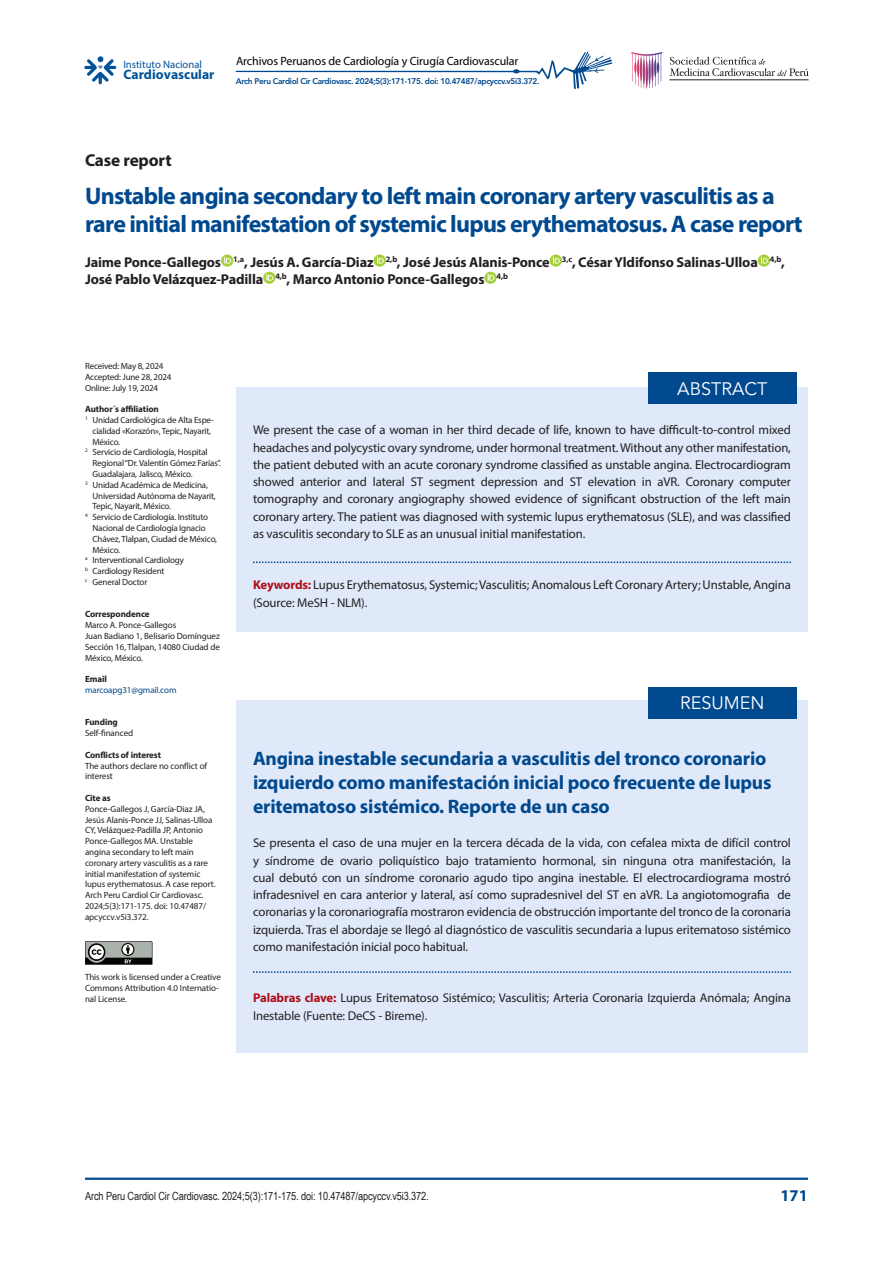
<style>
.page{position:relative;width:893px;height:1263px;background:#fff}
.page>*{position:absolute;margin:0;border:0;box-sizing:border-box;transform-origin:0 0}
.TITULO{font:700 24px/28.8px "Myriad Pro";letter-spacing:-.03em;color:#01498e}
.t1{font:700 19.5px/24px "Myriad Pro";letter-spacing:-.01em;color:#01498e}
.t2{font:18px "Avenir LT Std";color:#fff}
.TITULO-2{font:700 17.25px "Myriad Pro";letter-spacing:-.01em;color:#231f20}
.t3{font:700 16.5px "Myriad Pro";color:#01498e}
.AUTOR{font:700 14.25px "Myriad Pro";letter-spacing:-.01em;color:#231f20}
.t4{font:700 13.65px "Myriad Pro";color:#005299}
.TEXTO_RESUMEN{font:12.75px/17.2px "Myriad Pro";letter-spacing:-.01em;color:#231f20;text-align:justify}
.t5{font:12px "Myriad Pro";letter-spacing:-.01em;color:#000}
.t6{font:11.25px "Arial Narrow";letter-spacing:-.01em;color:#231f20}
.t7{font:10.65px "Myriad Pro";color:#005299}
.TEXTO_RECIBIDO_Y_APR{font:9px/10.8px "Myriad Pro";letter-spacing:-.015em;color:#231f20}
.TEXTO_RECIBIDO_Y_APR-2{font:700 9px "Myriad Pro";letter-spacing:-.01em;color:#231f20}
.TEXTO_RECIBIDO_Y_APR-3{font:9px "Myriad Pro";letter-spacing:-.01em;color:#01498e}
.t8{font:800 8.25px "Avenir LT Std";letter-spacing:-.04em;color:#01498e}
.s1{font-weight:700;color:#b00d15}
</style>
<div class="page">
<hr style="left:85px;top:1177px;width:723px;height:3px;background:#01498e">
<svg style="left:235px;top:52px;width:377px;height:37px"></svg>
<svg style="left:669px;top:57px;width:140px;height:19px"></svg>
<hr style="left:669px;top:80px;width:140px;height:1px;background:#231f20">
<svg style="left:631px;top:52px;width:31px;height:37px"></svg>
<svg style="left:84px;top:56px;width:32px;height:28px"></svg>
<div style="left:236px;top:387px;width:572px;height:245px;background:#dfe9fa"></div>
<div style="left:648px;top:372px;width:148px;height:31px;background:#01498e"></div>
<div style="left:236px;top:700px;width:572px;height:353px;background:#dfe9fa"></div>
<div style="left:648px;top:687px;width:149px;height:32px;background:#01498e"></div>
<svg style="left:253px;top:561px;width:538px;height:2px"></svg>
<svg style="left:253px;top:971px;width:538px;height:2px"></svg>
<svg style="left:85px;top:941px;width:68px;height:24px;background:#777b77"></svg>
<svg style="left:221px;top:254px;width:12px;height:13px"></svg>
<svg style="left:373px;top:254px;width:13px;height:13px"></svg>
<svg style="left:549px;top:254px;width:13px;height:13px"></svg>
<svg style="left:757px;top:254px;width:13px;height:13px"></svg>
<svg style="left:263px;top:272px;width:13px;height:12px"></svg>
<svg style="left:484px;top:272px;width:13px;height:12px"></svg>
<p class="t7" style="left:123px;top:58px;width:80px">Instituto Nacional</p>
<p class="t4" style="left:123px;top:65px;width:93px">Cardiovascular</p>
<p class="t5" style="left:236px;top:54px;width:284px">Archivos Peruanos de Cardiología y Cirugía Cardiovascular</p>
<p class="t8" style="left:236px;top:76px;width:305px">Arch Peru Cardiol Cir Cardiovasc. 2024;5(3):171-175. doi: 10.47487/apcyccv.v5i3.372.</p>
<p class="TITULO-2" style="left:85px;top:149px;width:88px">Case report</p>
<p class="TITULO" style="left:85px;top:180px;width:719px">Unstable angina secondary to left main coronary artery vasculitis as a rare initial manifestation of systemic lupus erythematosus. A case report</p>
<p class="AUTOR" style="left:85px;top:252px;width:701px">Jaime Ponce-Gallegos <sup>1,a</sup>, Jesús A. García-Diaz <sup>2,b</sup>, José Jesús Alanis-Ponce <sup>3,c</sup>, César Yldifonso Salinas-Ulloa <sup>4,b</sup>,</p>
<p class="AUTOR" style="left:85px;top:270px;width:425px">José Pablo Velázquez-Padilla <sup>4,b</sup>, Marco Antonio Ponce-Gallegos <sup>4,b</sup></p>
<p class="TEXTO_RECIBIDO_Y_APR" style="left:85px;top:360px;width:80px">Received: May 8, 2024</p>
<p class="TEXTO_RECIBIDO_Y_APR" style="left:85px;top:371px;width:88px">Accepted: June 28, 2024</p>
<p class="TEXTO_RECIBIDO_Y_APR" style="left:85px;top:382px;width:75px">Online: July 19, 2024</p>
<p class="TEXTO_RECIBIDO_Y_APR-2" style="left:85px;top:403px;width:75px">Author´s affiliation</p>
<p class="TEXTO_RECIBIDO_Y_APR" style="left:93px;top:414px;width:123px;text-indent:-8px"><sup>1</sup> Unidad Cardiológica de Alta Espe&shy;cialidad «Korazón», Tepic, Nayarit,<br>México.</p>
<p class="TEXTO_RECIBIDO_Y_APR" style="left:93px;top:447px;width:130px;text-indent:-8px"><sup>2</sup> Servicio de Cardiología, Hospital<br>Regional “Dr. Valentín Gómez Farías”.<br>Guadalajara, Jalisco, México.</p>
<p class="TEXTO_RECIBIDO_Y_APR" style="left:93px;top:479px;width:125px;text-indent:-8px"><sup>3</sup> Unidad Académica de Medicina,<br>Universidad Autónoma de Nayarit,<br>Tepic, Nayarit, México.</p>
<p class="TEXTO_RECIBIDO_Y_APR" style="left:93px;top:512px;width:126px;text-indent:-8px"><sup>4</sup> Servicio de Cardiología. Instituto<br>Nacional de Cardiología Ignacio<br>Chávez, Tlalpan, Ciudad de México,<br>México.</p>
<p class="TEXTO_RECIBIDO_Y_APR" style="left:85px;top:555px;width:100px"><sup>a</sup> Interventional Cardiology</p>
<p class="TEXTO_RECIBIDO_Y_APR" style="left:85px;top:566px;width:81px"><sup>b</sup> Cardiology Resident</p>
<p class="TEXTO_RECIBIDO_Y_APR" style="left:85px;top:576px;width:64px"><sup>c</sup> General Doctor</p>
<p class="TEXTO_RECIBIDO_Y_APR-2" style="left:85px;top:608px;width:66px">Correspondence</p>
<p class="TEXTO_RECIBIDO_Y_APR" style="left:85px;top:620px;width:93px">Marco A. Ponce-Gallegos</p>
<p class="TEXTO_RECIBIDO_Y_APR" style="left:85px;top:630px;width:136px;text-align:justify">Juan Badiano 1, Belisario Domínguez Sección 16, Tlalpan, 14080 Ciudad de México, México.</p>
<p class="TEXTO_RECIBIDO_Y_APR-2" style="left:85px;top:673px;width:23px">Email</p>
<p class="TEXTO_RECIBIDO_Y_APR-3" style="left:85px;top:684px;width:93px">marcoapg31@gmail.com</p>
<p class="TEXTO_RECIBIDO_Y_APR-2" style="left:85px;top:716px;width:34px">Funding</p>
<p class="TEXTO_RECIBIDO_Y_APR" style="left:85px;top:728px;width:50px">Self-financed</p>
<p class="TEXTO_RECIBIDO_Y_APR-2" style="left:85px;top:749px;width:78px">Conflicts of interest</p>
<p class="TEXTO_RECIBIDO_Y_APR" style="left:85px;top:760px;width:124px">The authors declare no conflict of</p>
<p class="TEXTO_RECIBIDO_Y_APR" style="left:85px;top:771px;width:29px">interest</p>
<p class="TEXTO_RECIBIDO_Y_APR-2" style="left:85px;top:792px;width:27px">Cite as</p>
<p class="TEXTO_RECIBIDO_Y_APR" style="left:85px;top:803px;width:132px">Ponce-Gallegos J, García-Diaz JA, Jesús Alanis-Ponce JJ, Salinas-Ulloa CY, Velázquez-Padilla JP, Antonio Ponce-Gallegos MA. Unstable angina secondary to left main coronary artery vasculitis as a rare initial manifestation of systemic lupus erythematosus. A case report.<br>Arch Peru Cardiol Cir Cardiovasc.<br>2024;5(3):171-175. doi: 10.47487/ apcyccv.v5i3.372.</p>
<p class="TEXTO_RECIBIDO_Y_APR" style="left:85px;top:972px;width:137px">This work is licensed under a Creative<br>Commons Attribution 4.0 Internatio&shy;nal License.</p>
<p class="t2" style="left:677px;top:378px;width:92px">ABSTRACT</p>
<p class="TEXTO_RESUMEN" style="left:253px;top:421px;width:539px">We present the case of a woman in her third decade of life, known to have difficult-to-control mixed headaches and polycystic ovary syndrome, under hormonal treatment. Without any other manifestation, the patient debuted with an acute coronary syndrome classified as unstable angina. Electrocardiogram showed anterior and lateral ST segment depression and ST elevation in aVR. Coronary computer tomography and coronary angiography showed evidence of significant obstruction of the left main coronary artery. The patient was diagnosed with systemic lupus erythematosus (SLE), and was classified as vasculitis secondary to SLE as an unusual initial manifestation.</p>
<p class="TEXTO_RESUMEN" style="left:253px;top:576px;width:539px"><span class="s1">Keywords:</span> Lupus Erythematosus, Systemic; Vasculitis; Anomalous Left Coronary Artery; Unstable, Angina (Source: MeSH - NLM).</p>
<p class="t2" style="left:680px;top:693px;width:86px">RESUMEN</p>
<p class="t1" style="left:253px;top:746px;width:520px">Angina inestable secundaria a vasculitis del tronco coronario izquierdo como manifestación inicial poco frecuente de lupus eritematoso sistémico. Reporte de un caso</p>
<p class="TEXTO_RESUMEN" style="left:253px;top:834px;width:539px">Se presenta el caso de una mujer en la tercera década de la vida, con cefalea mixta de difícil control y síndrome de ovario poliquístico bajo tratamiento hormonal, sin ninguna otra manifestación, la cual debutó con un síndrome coronario agudo tipo angina inestable. El electrocardiograma mostró infradesnivel en cara anterior y lateral, así como supradesnivel del ST en aVR. La angiotomografia de coronarias y la coronariografía mostraron evidencia de obstrucción importante del tronco de la coronaria izquierda. Tras el abordaje se llegó al diagnóstico de vasculitis secundaria a lupus eritematoso sistémico como manifestación inicial poco habitual.</p>
<p class="TEXTO_RESUMEN" style="left:253px;top:989px;width:539px"><span class="s1">Palabras clave:</span> Lupus Eritematoso Sistémico; Vasculitis; Arteria Coronaria Izquierda Anómala; Angina<br>Inestable (Fuente: DeCS - Bireme).</p>
<p class="t6" style="left:85px;top:1188px;width:345px">Arch Peru Cardiol Cir Cardiovasc. 2024;5(3):171-175. doi: 10.47487/apcyccv.v5i3.372.</p>
<p class="t3" style="left:780px;top:1184px;width:29px">171</p>
</div>
